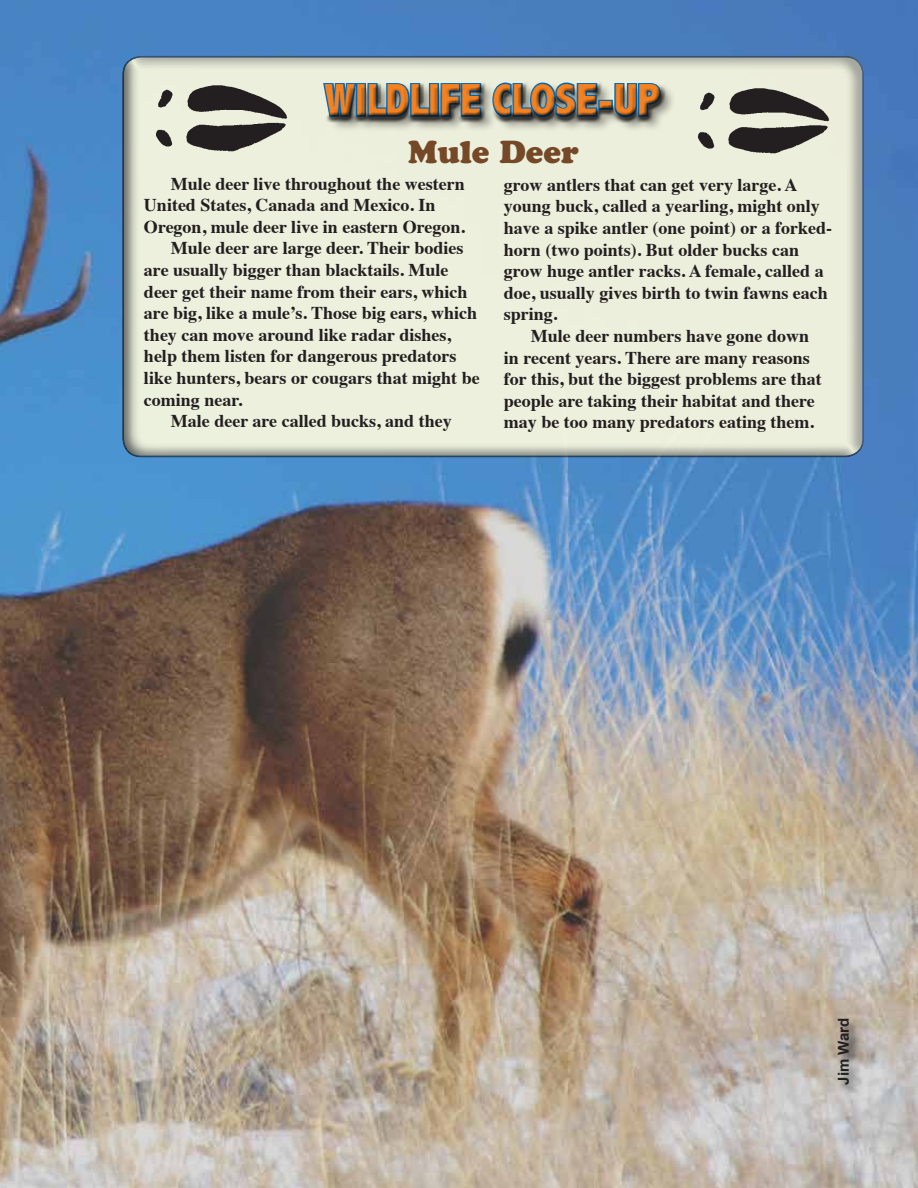
<style>
.page{position:relative;width:918px;height:1188px;background:#fff}
.page>*{position:absolute;margin:0;border:0;box-sizing:border-box;transform-origin:0 0}
.t1{font:800 condensed 45px "Abadi";color:#f58220}
.t2{font:31.5px "Cooper Black Std";color:#754927}
.t3{font:700 18px/21.6px "Times";color:#231f20}
.t4{font:700 15px "Arial";color:#231f20}
</style>
<div class="page">
<img style="left:0;top:0;width:918px;height:1188px">
<div style="left:836px;top:1017px;width:26px;height:81px;background:#231f20;opacity:.75"></div>
<div style="left:122px;top:54px;width:737px;height:404px;background:#231f20;opacity:.46"></div>
<div style="left:324px;top:82px;width:352px;height:50px;background:#231f20;opacity:.45"></div>
<div style="left:318px;top:78px;width:345px;height:42px;background:#ecefdc"></div>
<div style="left:324px;top:80px;width:342px;height:43px;background:#231f20;opacity:.75"></div>
<img style="left:153px;top:83px;width:137px;height:68px">
<img style="left:695px;top:85px;width:137px;height:69px">
<h1 class="t1" style="left:325px;top:74px;width:337px">WILDLIFE CLOSE-UP</h1>
<h2 class="t2" style="left:408px;top:133px;width:172px">Mule Deer</h2>
<p class="t3" style="left:171px;top:171px;width:295px">Mule deer live throughout the western</p>
<p class="t3" style="left:144px;top:192px;width:293px">United States, Canada and Mexico. In</p>
<p class="t3" style="left:144px;top:214px;width:322px">Oregon, mule deer live in eastern Oregon.</p>
<p class="t3" style="left:171px;top:236px;width:294px">Mule deer are large deer. Their bodies</p>
<p class="t3" style="left:144px;top:257px;width:306px">are usually bigger than blacktails. Mule</p>
<p class="t3" style="left:144px;top:279px;width:325px">deer get their name from their ears, which</p>
<p class="t3" style="left:144px;top:300px;width:335px">are big, like a mule’s. Those big ears, which</p>
<p class="t3" style="left:144px;top:322px;width:308px">they can move around like radar dishes,</p>
<p class="t3" style="left:144px;top:344px;width:314px">help them listen for dangerous predators</p>
<p class="t3" style="left:144px;top:365px;width:337px">like hunters, bears or cougars that might be</p>
<p class="t3" style="left:144px;top:387px;width:100px">coming near.</p>
<p class="t3" style="left:171px;top:408px;width:282px">Male deer are called bucks, and they</p>
<p class="t3" style="left:504px;top:172px;width:330px">grow antlers that can get very large. A young buck, called a yearling, might only have a spike antler (one point) or a forked&shy;horn (two points). But older bucks can grow huge antler racks. A female, called a doe, usually gives birth to twin fawns each spring.</p>
<p class="t3" style="left:504px;top:323px;width:320px;text-indent:27px">Mule deer numbers have gone down in recent years. There are many reasons for this, but the biggest problems are that people are taking their habitat and there may be too many predators eating them.</p>
<p class="t4" style="left:833px;top:1085px;width:68px;rotate:-90deg">Jim Ward</p>
</div>
